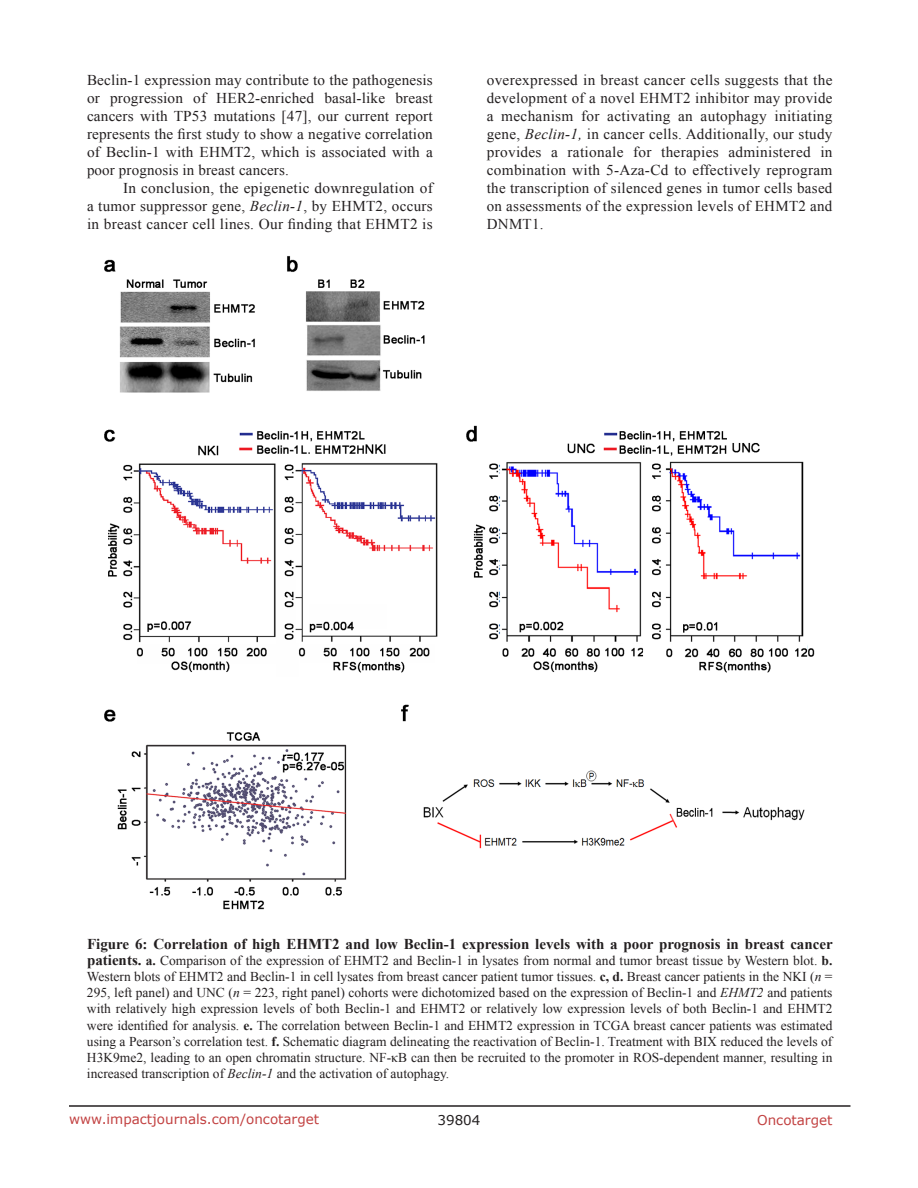
<style>
.page{position:relative;width:918px;height:1188px;background:#fff}
.page>*{position:absolute;margin:0;border:0;box-sizing:border-box;transform-origin:0 0}
.t1{font:15px/18px "Times New Roman";letter-spacing:.02em;color:#231f20;text-align:justify}
.t2{font:700 15px "Times New Roman";color:#231f20}
.t3{font:13.5px/16.2px "Times New Roman";color:#231f20;text-align:justify}
.t4{font:13.5px "Verdana";color:#c24141}
.t5{font:13.5px "Verdana";color:#231f20}
.s1{font-style:italic}
.s2{font-weight:700;font-size:15px}
.s3{font-weight:700}
</style>
<div class="page">
<hr style="left:69px;top:1105px;width:781px;height:2px;background:#231f20">
<img style="left:104px;top:256px;width:711px;height:654px">
<p class="t1" style="left:87px;top:71px;width:347px">Beclin-1 expression may contribute to the pathogenesis or progression of HER2-enriched basal-like breast cancers with TP53 mutations [47], our current report represents the first study to show a negative correlation of Beclin-1 with EHMT2, which is associated with a poor prognosis in breast cancers.</p>
<p class="t1" style="left:87px;top:179px;width:347px;text-indent:36px">In conclusion, the epigenetic downregulation of a tumor suppressor gene, <span class="s1">Beclin-1</span>, by EHMT2, occurs in breast cancer cell lines. Our finding that EHMT2 is</p>
<p class="t1" style="left:487px;top:71px;width:347px">overexpressed in breast cancer cells suggests that the development of a novel EHMT2 inhibitor may provide a mechanism for activating an autophagy initiating gene, <span class="s1">Beclin-1,</span> in cancer cells. Additionally, our study provides a rationale for therapies administered in combination with 5-Aza-Cd to effectively reprogram the transcription of silenced genes in tumor cells based on assessments of the expression levels of EHMT2 and DNMT1.</p>
<p class="t2" style="left:87px;top:933px;width:747px">Figure 6: Correlation of high EHMT2 and low Beclin-1 expression levels with a poor prognosis in breast cancer</p>
<p class="t3" style="left:87px;top:952px;width:747px"><span class="s2">patients.</span> <span class="s3">a.</span> Comparison of the expression of EHMT2 and Beclin-1 in lysates from normal and tumor breast tissue by Western blot. <span class="s3">b.<br></span>Western blots of EHMT2 and Beclin-1 in cell lysates from breast cancer patient tumor tissues. <span class="s3">c, d.</span> Breast cancer patients in the NKI (<span class="s1">n</span> = 295, left panel) and UNC (<span class="s1">n</span> = 223, right panel) cohorts were dichotomized based on the expression of Beclin-1 and <span class="s1">EHMT2</span> and patients with relatively high expression levels of both Beclin-1 and EHMT2 or relatively low expression levels of both Beclin-1 and EHMT2 were identified for analysis. <span class="s3">e.</span> The correlation between Beclin-1 and EHMT2 expression in TCGA breast cancer patients was estimated using a Pearson’s correlation test. <span class="s3">f.</span> Schematic diagram delineating the reactivation of Beclin-1. Treatment with BIX reduced the levels of H3K9me2, leading to an open chromatin structure. NF-κB can then be recruited to the promoter in ROS-dependent manner, resulting in increased transcription of <span class="s1">Beclin-1</span> and the activation of autophagy.</p>
<p class="t4" style="left:69px;top:1110px;width:252px">www.impactjournals.com/oncotarget</p>
<p class="t5" style="left:438px;top:1111px;width:44px">39804</p>
<p class="t4" style="left:757px;top:1111px;width:77px">Oncotarget</p>
</div>
